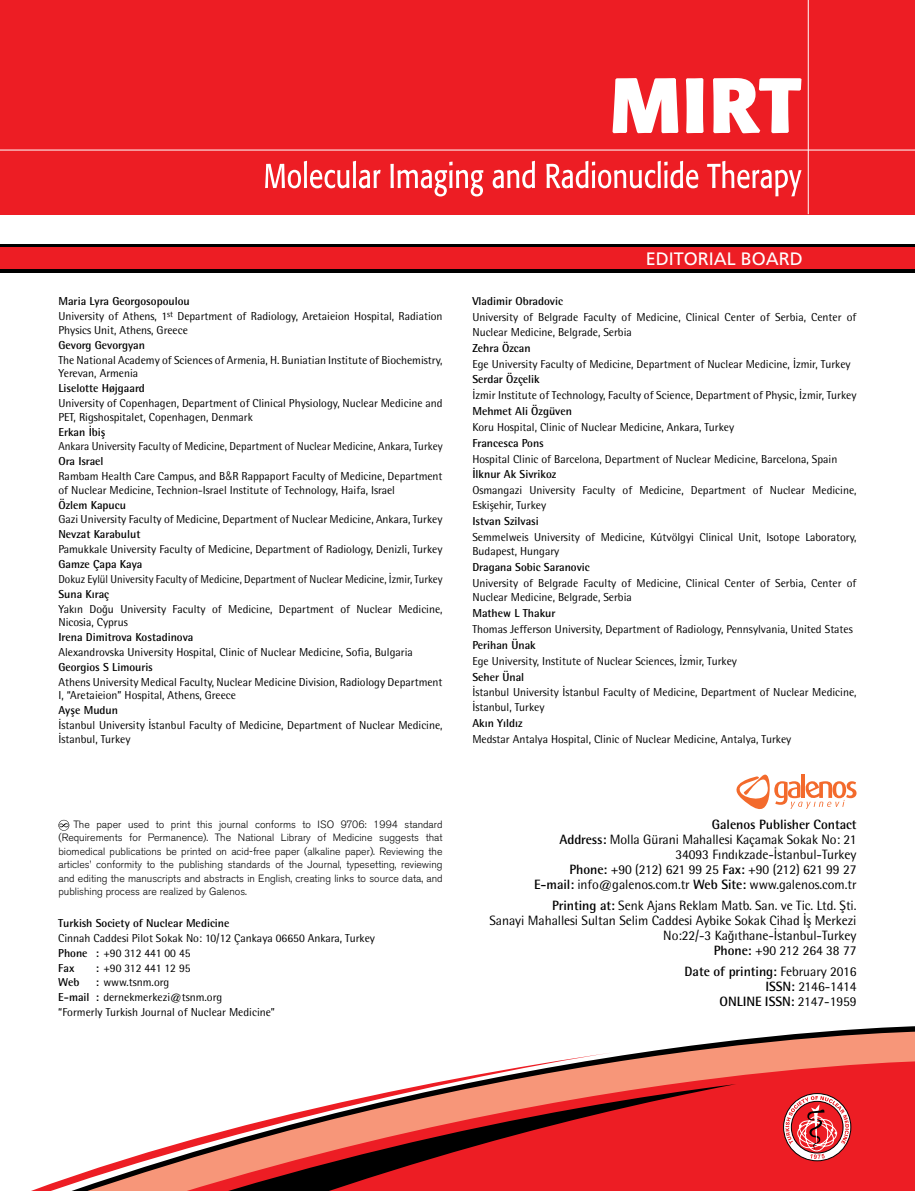
<style>
.page{position:relative;width:915px;height:1191px;background:#fff}
.page>*{position:absolute;margin:0;border:0;box-sizing:border-box;transform-origin:0 0}
.t1{font:18px "Frutiger LT Std";color:#fff}
.t2{font:13.5px/15px "Rotis Semi Sans Std";letter-spacing:-.005em;color:#000;text-align:right}
.t3{font:700 13.5px/15px "Rotis Semi Sans Std";letter-spacing:-.005em;color:#000;text-align:right}
.t4{font:11.55px/13.6px "Rotis Semi Sans Std";color:#000}
.t5{font:700 11.55px "Rotis Semi Sans Std";color:#000}
.t6{font:11.55px "Rotis Semi Sans Std";color:#000;scale:.94 1}
.t7{font:11.55px "Rotis Semi Sans Std";color:#000;scale:.96 1}
.t8{font:300 10.5px/13.5px "Akzidenz Grotesk BE";color:#000;text-align:justify}
.s1{font-weight:700}
.s2{font-family:"Swiss Light Cond Tr"}
.s3{font-weight:400}
</style>
<div class="page">
<div style="left:0;top:0;width:914px;height:214px;background:#ed1d24"></div>
<div style="left:0;top:244px;width:914px;height:29px;background:linear-gradient(to right,#000,#000)"></div>
<div style="left:0;top:248px;width:914px;height:21px;background:#ed1d24"></div>
<hr style="left:0;top:150px;width:914px;height:1px;background:#fff">
<hr style="left:807px;top:0;width:1px;height:214px;background:#fff">
<svg style="left:612px;top:78px;width:66px;height:55px"></svg>
<svg style="left:685px;top:78px;width:18px;height:55px"></svg>
<svg style="left:713px;top:78px;width:88px;height:55px"></svg>
<svg style="left:265px;top:161px;width:115px;height:27px"></svg>
<svg style="left:390px;top:162px;width:93px;height:34px"></svg>
<svg style="left:492px;top:161px;width:42px;height:27px"></svg>
<svg style="left:546px;top:161px;width:152px;height:27px"></svg>
<svg style="left:707px;top:161px;width:94px;height:35px"></svg>
<svg style="left:614px;top:1028px;width:300px;height:30px;fill:#f79679"></svg>
<svg style="left:614px;top:1058px;width:300px;height:133px;background:#ed3535"></svg>
<div style="left:614px;top:1084px;width:122px;height:107px;background:#ed1d24"></div>
<svg style="left:31px;top:1053px;width:583px;height:138px"></svg>
<div style="left:782px;top:1093px;width:68px;height:68px;border:1px solid #000;border-radius:50%"></div>
<svg style="left:785px;top:1096px;width:63px;height:63px"></svg>
<svg style="left:58px;top:820px;width:11px;height:10px"></svg>
<svg style="left:736px;top:774px;width:120px;height:36px"></svg>
<p class="t4" style="left:58px;top:294px;width:385px;line-height:14.9px"><span class="s1">Maria Lyra Georgosopoulou<br></span>University of Athens, 1<sup>st</sup> Department of Radiology, Aretaieion Hospital, Radiation</p>
<p class="t4" style="left:58px;top:323px;width:131px">Physics Unit, Athens, Greece</p>
<p class="t5" style="left:58px;top:338px;width:88px">Gevorg Gevorgyan</p>
<p class="t4" style="left:58px;top:353px;width:385px">The National Academy of Sciences of Armenia, H. Buniatian Institute of Biochemistry,<br>Yerevan, Armenia</p>
<p class="t5" style="left:58px;top:381px;width:88px">Liselotte Højgaard</p>
<p class="t4" style="left:58px;top:396px;width:385px">University of Copenhagen, Department of Clinical Physiology, Nuclear Medicine and<br>PET, Rigshospitalet, Copenhagen, Denmark</p>
<p class="t5" style="left:58px;top:424px;width:49px">Erkan İbiş</p>
<p class="t7" style="left:58px;top:439px;width:401px">Ankara University Faculty of Medicine, Department of Nuclear Medicine, Ankara, Turkey</p>
<p class="t4" style="left:58px;top:454px;width:385px;line-height:14.9px"><span class="s1">Ora Israel<br></span>Rambam Health Care Campus, and B<span class="s2">&amp;</span>R Rappaport Faculty of Medicine, Department</p>
<p class="t4" style="left:58px;top:483px;width:338px">of Nuclear Medicine, Technion-Israel Institute of Technology, Haifa, Israel</p>
<p class="t5" style="left:58px;top:497px;width:69px">Özlem Kapucu</p>
<p class="t4" style="left:58px;top:512px;width:385px">Gazi University Faculty of Medicine, Department of Nuclear Medicine, Ankara, Turkey</p>
<p class="t5" style="left:58px;top:527px;width:83px">Nevzat Karabulut</p>
<p class="t4" style="left:58px;top:542px;width:385px">Pamukkale University Faculty of Medicine, Department of Radiology, Denizli, Turkey</p>
<p class="t5" style="left:58px;top:557px;width:85px">Gamze Çapa Kaya</p>
<p class="t6" style="left:58px;top:572px;width:410px">Dokuz Eylül University Faculty of Medicine, Department of Nuclear Medicine, İzmir, Turkey</p>
<p class="t5" style="left:58px;top:587px;width:52px">Suna Kıraç</p>
<p class="t4" style="left:58px;top:602px;width:385px">Yakın Doğu University Faculty of Medicine, Department of Nuclear Medicine,<br>Nicosia, Cyprus</p>
<p class="t5" style="left:58px;top:630px;width:136px">Irena Dimitrova Kostadinova</p>
<p class="t4" style="left:58px;top:645px;width:356px">Alexandrovska University Hospital, Clinic of Nuclear Medicine, Sofia, Bulgaria</p>
<p class="t5" style="left:58px;top:660px;width:96px">Georgios S Limouris</p>
<p class="t4" style="left:58px;top:675px;width:385px">Athens University Medical Faculty, Nuclear Medicine Division, Radiology Department<br>I, “Aretaieion” Hospital, Athens, Greece</p>
<p class="t5" style="left:58px;top:703px;width:61px">Ayşe Mudun</p>
<p class="t4" style="left:58px;top:718px;width:385px">İstanbul University İstanbul Faculty of Medicine, Department of Nuclear Medicine,<br>İstanbul, Turkey</p>
<h1 class="t1" style="left:645px;top:248px;width:159px">EDITORIAL BOARD</h1>
<p class="t5" style="left:472px;top:294px;width:92px">Vladimir Obradovic</p>
<p class="t4" style="left:472px;top:310px;width:385px;line-height:14.5px">University of Belgrade Faculty of Medicine, Clinical Center of Serbia, Center of<br>Nuclear Medicine, Belgrade, Serbia</p>
<p class="t5" style="left:472px;top:341px;width:60px">Zehra Özcan</p>
<p class="t4" style="left:472px;top:357px;width:379px">Ege University Faculty of Medicine, Department of Nuclear Medicine, İzmir, Turkey</p>
<p class="t5" style="left:472px;top:372px;width:69px">Serdar Özçelik</p>
<p class="t4" style="left:472px;top:388px;width:385px">İzmir Institute of Technology, Faculty of Science, Department of Physic, İzmir, Turkey</p>
<p class="t5" style="left:472px;top:404px;width:101px">Mehmet Ali Özgüven</p>
<p class="t4" style="left:472px;top:420px;width:263px">Koru Hospital, Clinic of Nuclear Medicine, Ankara, Turkey</p>
<p class="t5" style="left:472px;top:436px;width:73px">Francesca Pons</p>
<p class="t4" style="left:472px;top:452px;width:366px">Hospital Clinic of Barcelona, Department of Nuclear Medicine, Barcelona, Spain</p>
<p class="t5" style="left:472px;top:467px;width:85px">İlknur Ak Sivrikoz</p>
<p class="t4" style="left:472px;top:483px;width:385px;line-height:14.5px">Osmangazi University Faculty of Medicine, Department of Nuclear Medicine,<br>Eskişehir, Turkey</p>
<p class="t5" style="left:472px;top:514px;width:68px">Istvan Szilvasi</p>
<p class="t4" style="left:472px;top:529px;width:385px;line-height:14.5px">Semmelweis University of Medicine, Kútvölgyi Clinical Unit, Isotope Laboratory,<br>Budapest, Hungary</p>
<p class="t5" style="left:472px;top:560px;width:119px">Dragana Sobic Saranovic</p>
<p class="t4" style="left:472px;top:575px;width:385px;line-height:14.5px">University of Belgrade Faculty of Medicine, Clinical Center of Serbia, Center of<br>Nuclear Medicine, Belgrade, Serbia</p>
<p class="t5" style="left:472px;top:606px;width:85px">Mathew L Thakur</p>
<p class="t4" style="left:472px;top:622px;width:382px">Thomas Jefferson University, Department of Radiology, Pennsylvania, United States</p>
<p class="t5" style="left:472px;top:638px;width:65px">Perihan Ünak</p>
<p class="t4" style="left:472px;top:654px;width:266px">Ege University, Institute of Nuclear Sciences, İzmir, Turkey</p>
<p class="t5" style="left:472px;top:669px;width:53px">Seher Ünal</p>
<p class="t4" style="left:472px;top:685px;width:385px;line-height:14.5px">İstanbul University İstanbul Faculty of Medicine, Department of Nuclear Medicine,<br>İstanbul, Turkey</p>
<p class="t5" style="left:472px;top:716px;width:52px">Akın Yıldız</p>
<p class="t4" style="left:472px;top:732px;width:320px">Medstar Antalya Hospital, Clinic of Nuclear Medicine, Antalya, Turkey</p>
<p class="t8" style="left:58px;top:817px;width:385px;text-indent:15px">The paper used to print this journal conforms to ISO 9706: 1994 standard (Requirements for Permanence). The National Library of Medicine suggests that biomedical publications be printed on acid-free paper (alkaline paper). Reviewing the articles’ conformity to the publishing standards of the Journal, typesetting, reviewing and editing the manuscripts and abstracts in English, creating links to source data, and publishing process are realized by Galenos.</p>
<p class="t5" style="left:58px;top:916px;width:173px">Turkish Society of Nuclear Medicine</p>
<p class="t4" style="left:58px;top:930px;width:318px;line-height:14.7px">Cinnah Caddesi Pilot Sokak No: 10/12 Çankaya 06650 Ankara, Turkey<br><span class="s1">Phone :</span> +90 312 441 00 45<br><span class="s1">Fax</span></p>
<p class="t4" style="left:96px;top:961px;width:96px"><span class="s1">:</span> +90 312 441 12 95</p>
<p class="t5" style="left:58px;top:975px;width:23px">Web</p>
<p class="t4" style="left:58px;top:975px;width:218px;line-height:14.7px;text-indent:38px"><span class="s1">:</span> www.tsnm.org<br><span class="s1">E-mail :</span> dernekmerkezi@tsnm.org<br>“Formerly Turkish Journal of Nuclear Medicine”</p>
<p class="t2" style="left:534px;top:817px;width:324px"><span class="s1">Galenos Publisher Contact<br>Address:</span> Molla Gürani Mahallesi Kaçamak Sokak No: 21<br>34093 Fındıkzade-İstanbul-Turkey<br><span class="s1">Phone:</span> +90 (212) 621 99 25 <span class="s1">Fax:</span> +90 (212) 621 99 27<br><span class="s1">E-mail:</span> info@galenos.com.tr <span class="s1">Web Site:</span> www.galenos.com.tr</p>
<p class="t2" style="left:489px;top:898px;width:368px"><span class="s1">Printing at:</span> Senk Ajans Reklam Matb. San. ve Tic. Ltd. Şti.<br>Sanayi Mahallesi Sultan Selim Caddesi Aybike Sokak Cihad İş Merkezi No:22/-3 Kağıthane-İstanbul-Turkey<br><span class="s1">Phone:</span> +90 212 264 38 77</p>
<p class="t3" style="left:684px;top:964px;width:173px">Date of printing: <span class="s3">February 2016<br></span>ISSN: <span class="s3">2146-1414<br></span>ONLINE ISSN: <span class="s3">2147-1959</span></p>
</div>
